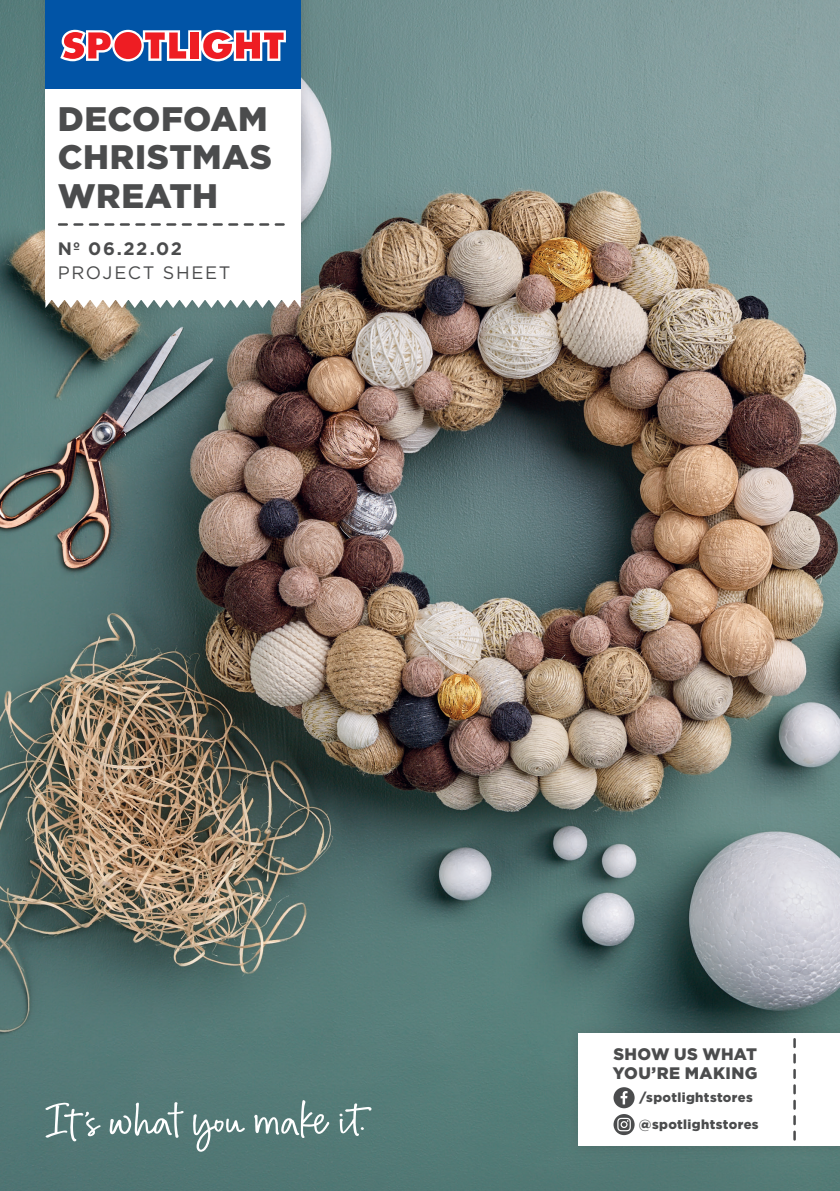
<style>
.page{position:relative;width:840px;height:1191px;background:#fff}
.page>*{position:absolute;margin:0;border:0;box-sizing:border-box;transform-origin:0 0}
.t1{font:900 34px/38.4px "Gotham";letter-spacing:.015em;color:#4b4c4d}
.t2{font:18px "Gotham";letter-spacing:.095em;color:#4b4c4d}
.t3{font:700 18px "Gotham";letter-spacing:.085em;color:#4b4c4d}
.t4{font:900 16.6px/19.4px "Gotham";letter-spacing:.02em;color:#4b4c4d}
.t5{font:900 13px/26.8px "Gotham";letter-spacing:.025em;color:#4b4c4d}
</style>
<div class="page">
<img style="left:0;top:0;width:839px;height:1191px">
<div style="left:566px;top:1022px;width:273px;height:137px;background:#231f20;opacity:.15"></div>
<div style="left:577px;top:1033px;width:262px;height:112px;background:#fff"></div>
<svg style="left:793px;top:1039px;width:2px;height:100px"></svg>
<div style="left:613px;top:1087px;width:21px;height:21px;background:#4b4c4d;border-radius:50%"></div>
<svg style="left:620px;top:1091px;width:7px;height:13px"></svg>
<svg style="left:613px;top:1114px;width:21px;height:21px"></svg>
<svg style="left:617px;top:1117px;width:13px;height:14px"></svg>
<svg style="left:193px;top:1114px;width:52px;height:37px;background:#749290"></svg>
<svg style="left:45px;top:1102px;width:56px;height:39px;background:#708f8d"></svg>
<svg style="left:109px;top:1102px;width:74px;height:35px;background:#779593"></svg>
<svg style="left:339px;top:1103px;width:32px;height:33px"></svg>
<svg style="left:254px;top:1100px;width:75px;height:38px;background:#759391"></svg>
<div style="left:34px;top:0;width:280px;height:319px;background:#231f20;opacity:.15"></div>
<div style="left:45px;top:0;width:255px;height:89px;background:#0154a6"></div>
<svg style="left:60px;top:30px;width:226px;height:31px;background:#c77082"></svg>
<svg style="left:45px;top:299px;width:255px;height:9px"></svg>
<div style="left:45px;top:89px;width:255px;height:210px;background:#fff"></div>
<svg style="left:59px;top:223px;width:224px;height:3px"></svg>
<h1 class="t1" style="left:58px;top:99px;width:215px">DECOFOAM<br>CHRISTMAS<br>WREATH</h1>
<h2 class="t3" style="left:58px;top:237px;width:126px">Nº 06.22.02</h2>
<h2 class="t2" style="left:58px;top:261px;width:174px">PROJECT SHEET</h2>
<p class="t4" style="left:612px;top:1043px;width:146px">SHOW US WHAT<br>YOU’RE MAKING</p>
<p class="t5" style="left:638px;top:1084px;width:121px">/spotlightstores @spotlightstores</p>
</div>
